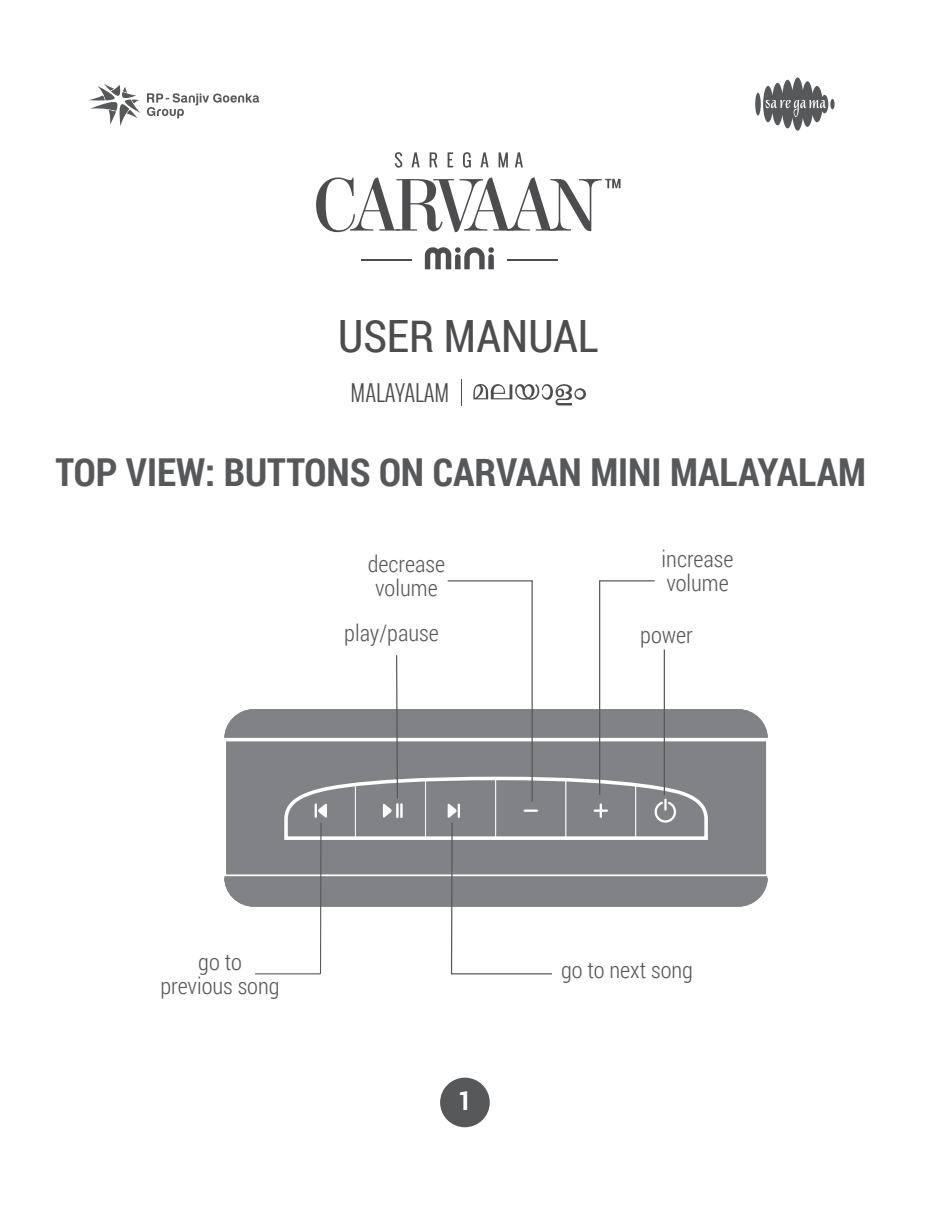
<style>
.page{position:relative;width:936px;height:1209px;background:#fff}
.page>*{position:absolute;margin:0;border:0;box-sizing:border-box;transform-origin:0 0}
.t1{font:44.45px "Roboto Condensed";color:#4d4d4f}
.t2{font:700 38.5px "Roboto Condensed";color:#57585a}
.t3{font:700 26.25px "Roboto Condensed";color:#fff}
.t4{font:300 22.75px/24.2px "Roboto Condensed";color:#57585a;text-align:center}
.t5{font:300 22.75px "Oswald";color:#4d4d4f}
</style>
<div class="page">
<svg style="left:224px;top:580px;width:543px;height:395px"></svg>
<hr style="left:320px;top:822px;width:1px;height:152px;background:#57585a">
<hr style="left:255px;top:973px;width:65px;height:1px;background:#57585a">
<div style="left:440px;top:1077px;width:50px;height:50px;background:#57585a;border-radius:50%"></div>
<div style="left:755px;top:93px;width:5px;height:23px;background:#57585a;border-radius:50%"></div>
<svg style="left:830px;top:99px;width:4px;height:10px"></svg>
<svg style="left:763px;top:77px;width:65px;height:54px"></svg>
<svg style="left:89px;top:84px;width:170px;height:42px"></svg>
<svg style="left:316px;top:177px;width:304px;height:55px"></svg>
<hr style="left:507px;top:260px;width:50px;height:1px;background:#4d4d4f">
<hr style="left:362px;top:260px;width:50px;height:1px;background:#4d4d4f">
<svg style="left:395px;top:152px;width:7px;height:16px"></svg>
<svg style="left:411px;top:152px;width:8px;height:15px"></svg>
<svg style="left:429px;top:152px;width:8px;height:15px"></svg>
<svg style="left:447px;top:152px;width:6px;height:15px"></svg>
<svg style="left:463px;top:152px;width:8px;height:16px"></svg>
<svg style="left:480px;top:152px;width:8px;height:15px"></svg>
<svg style="left:498px;top:152px;width:10px;height:15px"></svg>
<svg style="left:515px;top:152px;width:8px;height:15px"></svg>
<svg style="left:425px;top:247px;width:69px;height:22px"></svg>
<svg style="left:461px;top:379px;width:1px;height:26px"></svg>
<svg style="left:473px;top:384px;width:113px;height:21px"></svg>
<h1 class="t1" style="left:338px;top:305px;width:262px">USER MANUAL</h1>
<p class="t5" style="left:350px;top:376px;width:100px">MALAYALAM</p>
<h2 class="t2" style="left:56px;top:445px;width:811px">TOP VIEW: BUTTONS ON CARVAAN MINI MALAYALAM</h2>
<p class="t4" style="left:368px;top:551px;width:79px">decrease volume</p>
<p class="t4" style="left:344px;top:620px;width:96px">play/pause</p>
<p class="t4" style="left:661px;top:546px;width:73px;text-align:left">increase volume</p>
<p class="t4" style="left:640px;top:622px;width:54px">power</p>
<p class="t4" style="left:160px;top:949px;width:121px">go to previous song</p>
<p class="t4" style="left:561px;top:957px;width:133px">go to next song</p>
<p class="t3" style="left:458px;top:1082px;width:15px">1</p>
</div>
